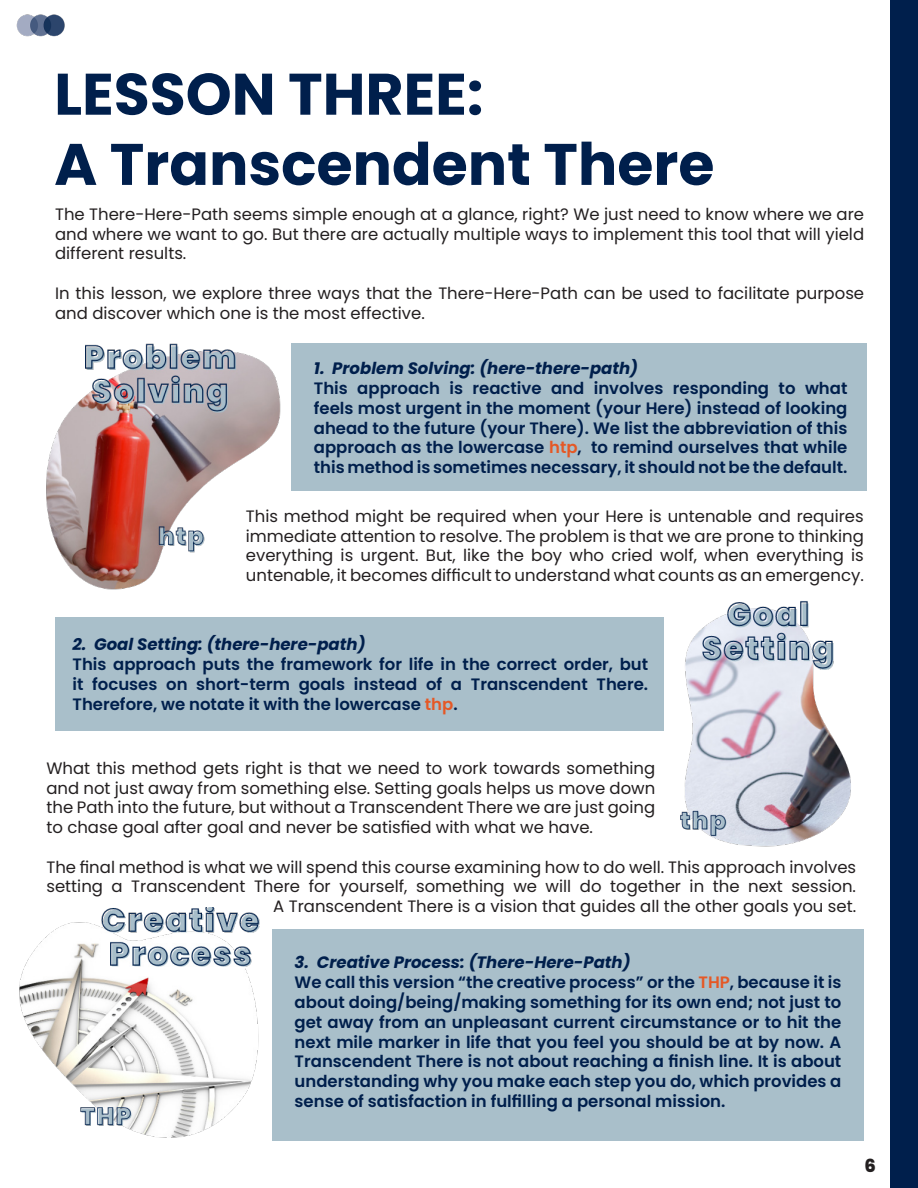
<style>
.page{position:relative;width:918px;height:1188px;background:#fff}
.page>*{position:absolute;margin:0;border:0;box-sizing:border-box;transform-origin:0 0}
.t1{font:700 58.5px "Poppins";color:#001f4c}
.t2{font:800 18px "Poppins";color:#231f20}
.t3{font:16.5px/19.8px "Poppins";color:#231f20;text-align:justify}
.t4{font:600 16.5px/19.8px "Poppins";color:#001f4c;text-align:justify}
.t5{font:italic 700 16.5px "Poppins";color:#001f4c}
.s1{color:#e55825}
</style>
<div class="page">
<div style="left:891px;top:0;width:27px;height:1188px;background:#001f4c"></div>
<img style="left:16px;top:14px;width:49px;height:23px">
<div style="left:291px;top:343px;width:576px;height:147px;background:#a9bfca"></div>
<div style="left:55px;top:618px;width:609px;height:113px;background:#a9bfca"></div>
<img style="left:46px;top:343px;width:258px;height:275px">
<img style="left:641px;top:594px;width:250px;height:281px">
<div style="left:272px;top:930px;width:592px;height:211px;background:#a9bfca"></div>
<img style="left:19px;top:907px;width:268px;height:231px">
<p class="t1" style="left:54px;top:60px;width:431px">LESSON THREE:</p>
<p class="t1" style="left:54px;top:131px;width:662px">A Transcendent There</p>
<p class="t3" style="left:55px;top:204px;width:811px">The There-Here-Path seems simple enough at a glance, right? We just need to know where we are and where we want to go. But there are actually multiple ways to implement this tool that will yield different results.</p>
<p class="t3" style="left:55px;top:283px;width:811px">In this lesson, we explore three ways that the There-Here-Path can be used to facilitate purpose and discover which one is the most effective.</p>
<p class="t5" style="left:314px;top:359px;width:326px">1. Problem Solving: (here-there-path)</p>
<p class="t4" style="left:314px;top:378px;width:535px">This approach is reactive and involves responding to what feels most urgent in the moment (your Here) instead of looking ahead to the future (your There). We list the abbreviation of this approach as the lowercase <span class="s1">htp</span>, to remind ourselves that while this method is sometimes necessary, it should not be the default.</p>
<p class="t3" style="left:246px;top:506px;width:619px">This method might be required when your Here is untenable and requires immediate attention to resolve. The problem is that we are prone to thinking everything is urgent. But, like the boy who cried wolf, when everything is untenable, it becomes difficult to understand what counts as an emergency.</p>
<p class="t5" style="left:73px;top:635px;width:295px">2. Goal Setting: (there-here-path)</p>
<p class="t4" style="left:73px;top:655px;width:577px">This approach puts the framework for life in the correct order, but it focuses on short-term goals instead of a Transcendent There.<br>Therefore, we notate it with the lowercase <span class="s1">thp</span>.</p>
<p class="t3" style="left:46px;top:758px;width:610px">What this method gets right is that we need to work towards something and not just away from something else. Setting goals helps us move down the Path into the future, but without a Transcendent There we are just going to chase goal after goal and never be satisfied with what we have.</p>
<p class="t3" style="left:46px;top:857px;width:811px">The final method is what we will spend this course examining how to do well. This approach involves setting a Transcendent There for yourself, something we will do together in the next session.</p>
<p class="t3" style="left:273px;top:897px;width:584px">A Transcendent There is a vision that guides all the other goals you set.</p>
<p class="t5" style="left:295px;top:953px;width:337px">3. Creative Process: (There-Here-Path)</p>
<p class="t4" style="left:295px;top:973px;width:548px">We call this version “the creative process” or the <span class="s1">THP</span>, because it is about doing/being/making something for its own end; not just to get away from an unpleasant current circumstance or to hit the next mile marker in life that you feel you should be at by now. A Transcendent There is not about reaching a finish line. It is about understanding why you make each step you do, which provides a sense of satisfaction in fulfilling a personal mission.</p>
<p class="t2" style="left:864px;top:1156px;width:13px">6</p>
</div>
